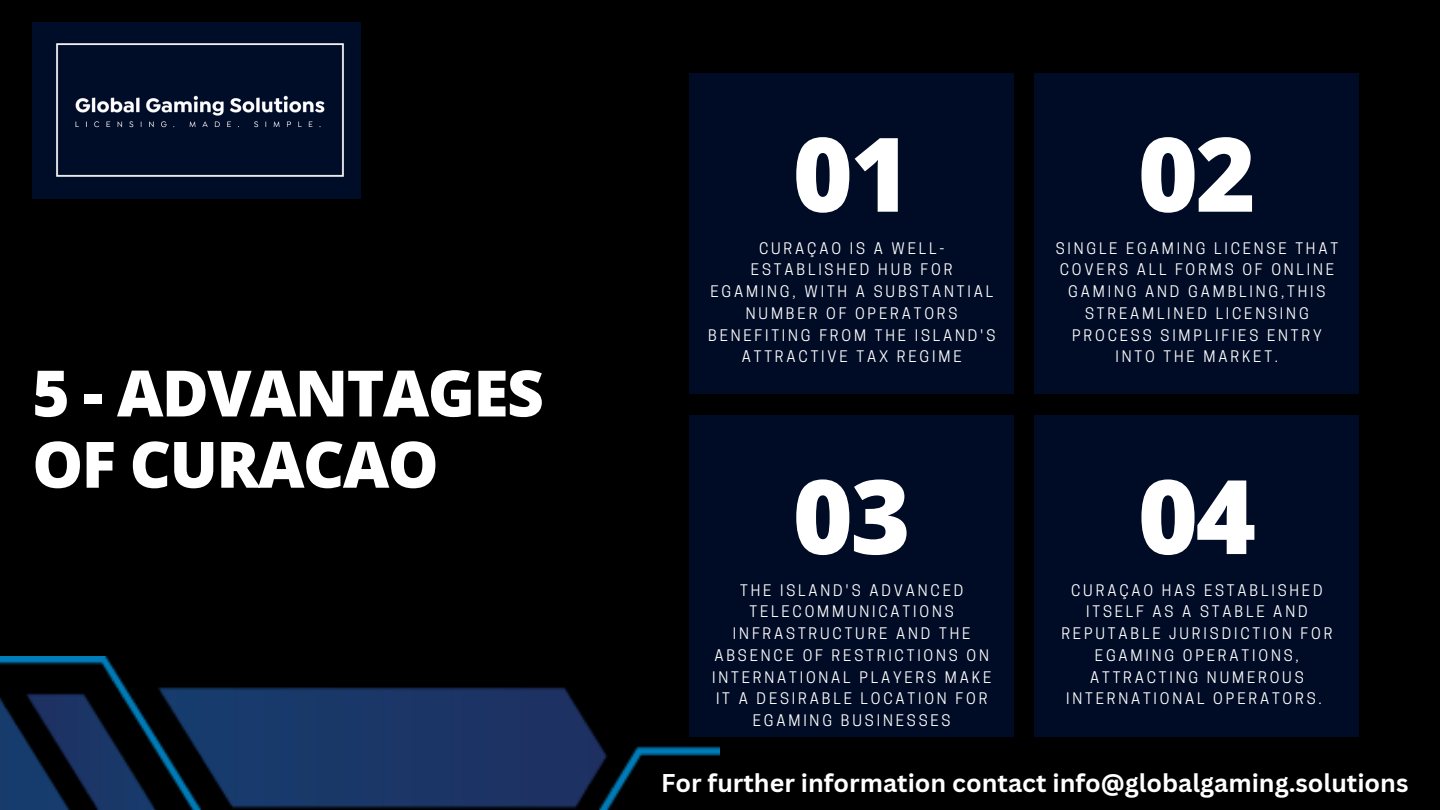
<style>
.page{position:relative;width:1440px;height:810px;background:#000}
.page>*{position:absolute;margin:0;border:0;box-sizing:border-box;transform-origin:0 0}
.t1{font:800 103px "Open Sans";letter-spacing:-.025em;color:#fff}
.t2{font:800 64px/71.2px "Open Sans";letter-spacing:-.025em;color:#fff}
.t3{font:700 25px "Canva Sans";color:#fff}
.t4{font:15px/21.8px "Cooper Hewitt";letter-spacing:.19em;color:#fff;text-align:center}
</style>
<div class="page">
<div style="left:690px;top:74px;width:324px;height:320px;background:#000c26"></div>
<div style="left:1035px;top:74px;width:324px;height:320px;background:#000c26"></div>
<div style="left:690px;top:416px;width:324px;height:320px;background:#000c26"></div>
<div style="left:1035px;top:416px;width:324px;height:320px;background:#000c26"></div>
<img style="left:0;top:657px;width:720px;height:153px">
<img style="left:32px;top:23px;width:329px;height:175px">
<p class="t2" style="left:32px;top:356px;width:513px">5 - ADVANTAGES<br>OF CURACAO</p>
<p class="t1" style="left:793px;top:102px;width:120px">01</p>
<p class="t1" style="left:1138px;top:102px;width:120px">02</p>
<p class="t4" style="left:708px;top:239px;width:289px">CURAÇAO IS A WELL-<br>ESTABLISHED HUB FOR<br>EGAMING, WITH A SUBSTANTIAL<br>NUMBER OF OPERATORS<br>BENEFITING FROM THE ISLAND'S<br>ATTRACTIVE TAX REGIME</p>
<p class="t4" style="left:1056px;top:239px;width:284px">SINGLE EGAMING LICENSE THAT<br>COVERS ALL FORMS OF ONLINE<br>GAMING AND GAMBLING,THIS<br>STREAMLINED LICENSING<br>PROCESS SIMPLIFIES ENTRY<br>INTO THE MARKET.</p>
<p class="t1" style="left:793px;top:444px;width:120px">03</p>
<p class="t1" style="left:1138px;top:444px;width:120px">04</p>
<p class="t4" style="left:712px;top:581px;width:281px">THE ISLAND'S ADVANCED<br>TELECOMMUNICATIONS<br>INFRASTRUCTURE AND THE<br>ABSENCE OF RESTRICTIONS ON<br>INTERNATIONAL PLAYERS MAKE<br>IT A DESIRABLE LOCATION FOR<br>EGAMING BUSINESSES</p>
<p class="t4" style="left:1061px;top:581px;width:273px">CURAÇAO HAS ESTABLISHED<br>ITSELF AS A STABLE AND<br>REPUTABLE JURISDICTION FOR<br>EGAMING OPERATIONS,<br>ATTRACTING NUMEROUS<br>INTERNATIONAL OPERATORS.</p>
<p class="t3" style="left:661px;top:766px;width:749px">For further information contact info@globalgaming.solutions</p>
</div>
